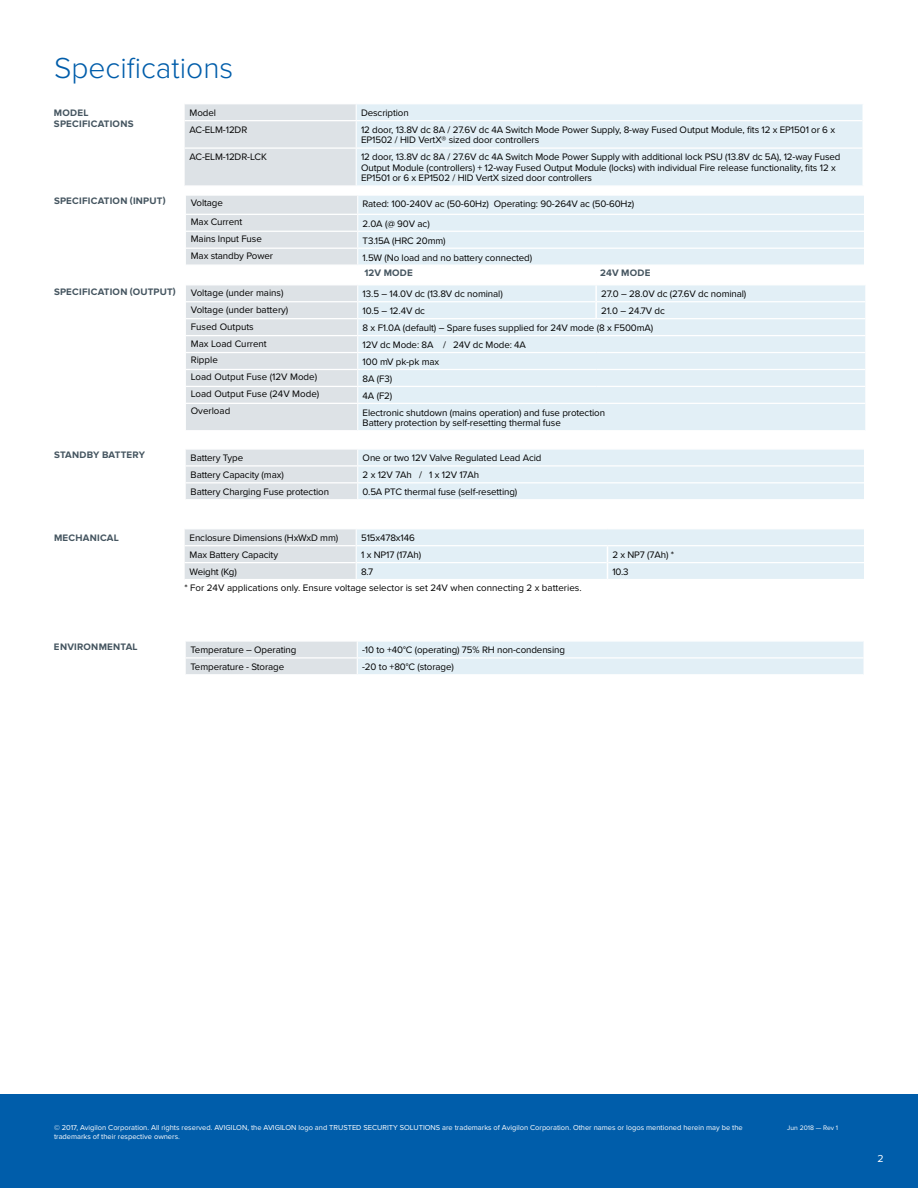
<style>
.page{position:relative;width:918px;height:1188px;background:#fff}
.page>*{position:absolute;margin:0;border:0;box-sizing:border-box;transform-origin:0 0}
.t1{font:300 30px "Proxima Nova";color:#005daa}
.t2{font:10.5px "Proxima Nova";color:#fff}
.t3{font:9.75px/10.5px "Proxima Nova";letter-spacing:-.01em;color:#000}
.t4{font:700 9.75px/10.5px "Proxima Nova";letter-spacing:.025em;color:#455560}
.t5{font:7.5px "Proxima Nova";color:#fff}
.t6{font:6.75px "Proxima Nova";color:#fff}
</style>
<div class="page">
<div style="left:0;top:1094px;width:918px;height:94px;background:#005daa"></div>
<div style="left:358px;top:285px;width:507px;height:145px;background:#e2eff6"></div>
<hr style="left:358px;top:301px;width:237px;height:1px;background:#fff">
<hr style="left:597px;top:301px;width:268px;height:1px;background:#fff">
<hr style="left:358px;top:318px;width:238px;height:1px;background:#fff">
<hr style="left:596px;top:318px;width:269px;height:1px;background:#fff">
<svg style="left:595px;top:285px;width:2px;height:33px"></svg>
<hr style="left:358px;top:335px;width:238px;height:1px;background:#fff">
<hr style="left:596px;top:335px;width:269px;height:1px;background:#fff">
<hr style="left:358px;top:352px;width:238px;height:1px;background:#fff">
<hr style="left:596px;top:352px;width:269px;height:1px;background:#fff">
<hr style="left:358px;top:369px;width:238px;height:1px;background:#fff">
<hr style="left:596px;top:369px;width:269px;height:1px;background:#fff">
<hr style="left:358px;top:386px;width:238px;height:1px;background:#fff">
<hr style="left:596px;top:386px;width:269px;height:1px;background:#fff">
<hr style="left:358px;top:403px;width:238px;height:1px;background:#fff">
<hr style="left:596px;top:403px;width:269px;height:1px;background:#fff">
<svg style="left:186px;top:285px;width:172px;height:145px;background:#dfe3e7"></svg>
<svg style="left:186px;top:195px;width:678px;height:70px;background:#e2ecf2"></svg>
<hr style="left:186px;top:214px;width:172px;height:1px;background:#fff">
<hr style="left:186px;top:231px;width:172px;height:1px;background:#fff">
<hr style="left:186px;top:248px;width:172px;height:1px;background:#fff">
<hr style="left:186px;top:264px;width:172px;height:2px;background:#fff">
<svg style="left:186px;top:449px;width:678px;height:50px;background:#e2ecf2"></svg>
<hr style="left:186px;top:465px;width:172px;height:2px;background:#fff">
<hr style="left:186px;top:482px;width:172px;height:1px;background:#fff">
<svg style="left:185px;top:529px;width:679px;height:50px;background:#e2ecf2"></svg>
<svg style="left:186px;top:641px;width:678px;height:33px;background:#e2ecf2"></svg>
<hr style="left:186px;top:657px;width:171px;height:2px;background:#fff">
<svg style="left:185px;top:104px;width:678px;height:82px;background:#e2ecf2"></svg>
<hr style="left:862px;top:121px;width:2px;height:27px;background:#fff">
<hr style="left:862px;top:148px;width:2px;height:37px;background:#fff">
<h1 class="t1" style="left:54px;top:50px;width:181px">Specifications</h1>
<p class="t4" style="left:54px;top:108px;width:81px">MODEL<br>SPECIFICATIONS</p>
<p class="t4" style="left:54px;top:196px;width:113px">SPECIFICATION (INPUT)</p>
<p class="t3" style="left:190px;top:108px;width:28px">Model</p>
<p class="t3" style="left:361px;top:108px;width:49px">Description</p>
<p class="t3" style="left:190px;top:125px;width:59px">AC-ELM-12DR</p>
<p class="t3" style="left:361px;top:125px;width:476px">12 door, 13.8V dc 8A / 27.6V dc 4A Switch Mode Power Supply, 8-way Fused Output Module, fits 12 x EP1501 or 6 x<br>EP1502 / HID VertX® sized door controllers</p>
<p class="t3" style="left:190px;top:152px;width:79px">AC-ELM-12DR-LCK</p>
<p class="t3" style="left:361px;top:152px;width:481px">12 door, 13.8V dc 8A / 27.6V dc 4A Switch Mode Power Supply with additional lock PSU (13.8V dc 5A), 12-way Fused<br>Output Module (controllers) + 12-way Fused Output Module (locks) with individual Fire release functionality, fits 12 x<br>EP1501 or 6 x EP1502 / HID VertX sized door controllers</p>
<p class="t3" style="left:191px;top:198px;width:34px">Voltage</p>
<p class="t3" style="left:363px;top:199px;width:273px">Rated: 100-240V ac (50-60Hz) Operating: 90-264V ac (50-60Hz)</p>
<p class="t3" style="left:191px;top:217px;width:53px">Max Current</p>
<p class="t3" style="left:363px;top:218px;width:69px">2.0A (@ 90V ac)</p>
<p class="t3" style="left:191px;top:234px;width:72px">Mains Input Fuse</p>
<p class="t3" style="left:363px;top:235px;width:85px">T3.15A (HRC 20mm)</p>
<p class="t3" style="left:191px;top:251px;width:84px">Max standby Power</p>
<p class="t3" style="left:363px;top:252px;width:171px">1.5W (No load and no battery connected)</p>
<p class="t4" style="left:365px;top:268px;width:50px">12V MODE</p>
<p class="t4" style="left:600px;top:268px;width:52px">24V MODE</p>
<p class="t4" style="left:54px;top:287px;width:123px">SPECIFICATION (OUTPUT)</p>
<p class="t3" style="left:191px;top:287px;width:94px">Voltage (under mains)</p>
<p class="t3" style="left:363px;top:289px;width:142px">13.5 – 14.0V dc (13.8V dc nominal)</p>
<p class="t3" style="left:601px;top:289px;width:147px">27.0 – 28.0V dc (27.6V dc nominal)</p>
<p class="t3" style="left:191px;top:304px;width:99px">Voltage (under battery)</p>
<p class="t3" style="left:363px;top:306px;width:64px">10.5 – 12.4V dc</p>
<p class="t3" style="left:601px;top:306px;width:65px">21.0 – 24.7V dc</p>
<p class="t3" style="left:191px;top:321px;width:64px">Fused Outputs</p>
<p class="t3" style="left:363px;top:323px;width:292px">8 x F1.0A (default) – Spare fuses supplied for 24V mode (8 x F500mA)</p>
<p class="t3" style="left:191px;top:338px;width:78px">Max Load Current</p>
<p class="t3" style="left:363px;top:340px;width:165px">12V dc Mode: 8A / 24V dc Mode: 4A</p>
<p class="t3" style="left:191px;top:355px;width:28px">Ripple</p>
<p class="t3" style="left:363px;top:357px;width:78px">100 mV pk-pk max</p>
<p class="t3" style="left:191px;top:372px;width:128px">Load Output Fuse (12V Mode)</p>
<p class="t3" style="left:363px;top:373px;width:31px">8A (F3)</p>
<p class="t3" style="left:191px;top:389px;width:130px">Load Output Fuse (24V Mode)</p>
<p class="t3" style="left:363px;top:390px;width:31px">4A (F2)</p>
<p class="t3" style="left:191px;top:406px;width:41px">Overload</p>
<p class="t3" style="left:363px;top:407px;width:244px">Electronic shutdown (mains operation) and fuse protection<br>Battery protection by self-resetting thermal fuse</p>
<p class="t4" style="left:54px;top:450px;width:93px">STANDBY BATTERY</p>
<p class="t3" style="left:191px;top:453px;width:54px">Battery Type</p>
<p class="t3" style="left:363px;top:453px;width:180px">One or two 12V Valve Regulated Lead Acid</p>
<p class="t3" style="left:191px;top:470px;width:95px">Battery Capacity (max)</p>
<p class="t3" style="left:363px;top:470px;width:118px">2 x 12V 7Ah / 1 x 12V 17Ah</p>
<p class="t3" style="left:191px;top:487px;width:140px">Battery Charging Fuse protection</p>
<p class="t3" style="left:363px;top:487px;width:156px">0.5A PTC thermal fuse (self-resetting)</p>
<p class="t4" style="left:54px;top:533px;width:66px">MECHANICAL</p>
<p class="t3" style="left:190px;top:533px;width:150px">Enclosure Dimensions (HxWxD mm)</p>
<p class="t3" style="left:361px;top:533px;width:55px">515x478x146</p>
<p class="t3" style="left:190px;top:550px;width:90px">Max Battery Capacity</p>
<p class="t3" style="left:361px;top:550px;width:62px">1 x NP17 (17Ah)</p>
<p class="t3" style="left:612px;top:550px;width:63px">2 x NP7 (7Ah) *</p>
<p class="t3" style="left:190px;top:567px;width:49px">Weight (Kg)</p>
<p class="t3" style="left:361px;top:567px;width:14px">8.7</p>
<p class="t3" style="left:612px;top:567px;width:18px">10.3</p>
<p class="t3" style="left:184px;top:582px;width:399px">* For 24V applications only. Ensure voltage selector is set 24V when connecting 2 x batteries.</p>
<p class="t4" style="left:54px;top:642px;width:85px">ENVIRONMENTAL</p>
<p class="t3" style="left:191px;top:645px;width:107px">Temperature – Operating</p>
<p class="t3" style="left:362px;top:645px;width:204px">-10 to +40°C (operating) 75% RH non-condensing</p>
<p class="t3" style="left:191px;top:662px;width:95px">Temperature - Storage</p>
<p class="t3" style="left:362px;top:662px;width:93px">-20 to +80°C (storage)</p>
<p class="t5" style="left:54px;top:1123px;width:690px">© 2017, Avigilon Corporation. All rights reserved. AVIGILON, the AVIGILON logo and TRUSTED SECURITY SOLUTIONS are trademarks of Avigilon Corporation. Other names or logos mentioned herein may be the</p>
<p class="t6" style="left:787px;top:1123px;width:52px">Jun 2018 — Rev 1</p>
<p class="t5" style="left:54px;top:1132px;width:127px">trademarks of their respective owners.</p>
<p class="t2" style="left:878px;top:1152px;width:8px">2</p>
</div>
